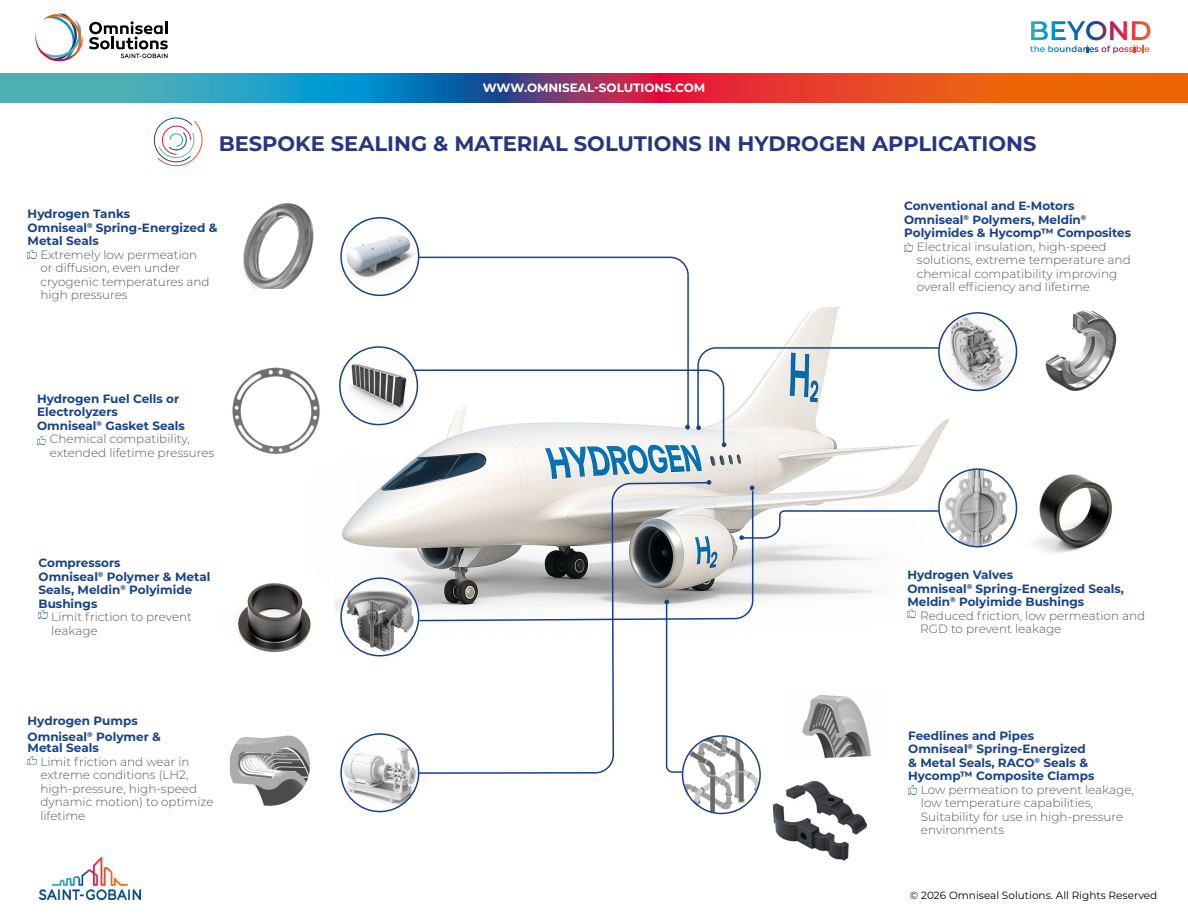
<style>
.page{position:relative;width:1188px;height:918px;background:#fff}
.page>*{position:absolute;margin:0;border:0;box-sizing:border-box;transform-origin:0 0}
.t1{font:700 21px "Montserrat";color:#283583}
.t2{font:300 12px/13.5px "Montserrat";color:#575756}
.t3{font:700 12px/13.5px "Montserrat";color:#17428b}
.t4{font:700 12px "Montserrat";color:#fff}
.t5{font:10.5px "Montserrat";color:#000}
</style>
<div class="page">
<img style="left:772px;top:780px;width:95px;height:81px">
<img style="left:40px;top:857px;width:100px;height:42px">
<img style="left:1005px;top:474px;width:107px;height:79px">
<img style="left:334px;top:306px;width:637px;height:351px">
<img style="left:939px;top:469px;width:78px;height:78px;border-radius:39px">
<div style="left:938px;top:468px;width:79px;height:79px;border:2px solid #17428b;border-radius:50%"></div>
<img style="left:945px;top:313px;width:66px;height:77px">
<div style="left:938px;top:312px;width:79px;height:79px;border:2px solid #17428b;border-radius:50%"></div>
<img style="left:341px;top:734px;width:78px;height:78px;border-radius:39px">
<div style="left:340px;top:733px;width:79px;height:79px;border:2px solid #17428b;border-radius:50%"></div>
<img style="left:341px;top:587px;width:76px;height:69px">
<div style="left:340px;top:577px;width:79px;height:79px;border:2px solid #17428b;border-radius:50%"></div>
<img style="left:340px;top:347px;width:72px;height:74px">
<div style="left:339px;top:346px;width:79px;height:79px;border:2px solid #17428b;border-radius:50%"></div>
<img style="left:683px;top:736px;width:77px;height:78px;border-radius:39px">
<div style="left:682px;top:735px;width:79px;height:79px;border:2px solid #17428b;border-radius:50%"></div>
<svg style="left:417px;top:256px;width:273px;height:90px"></svg>
<svg style="left:710px;top:489px;width:44px;height:133px"></svg>
<svg style="left:417px;top:481px;width:293px;height:332px"></svg>
<img style="left:341px;top:218px;width:78px;height:74px">
<div style="left:340px;top:217px;width:79px;height:79px;border:2px solid #17428b;border-radius:50%"></div>
<img style="left:243px;top:203px;width:71px;height:86px">
<img style="left:229px;top:725px;width:81px;height:81px;border-radius:40px">
<img style="left:1045px;top:310px;width:72px;height:81px">
<svg style="left:0;top:73px;width:1188px;height:29px;background:#8a6869"></svg>
<svg style="left:89px;top:21px;width:79px;height:37px"></svg>
<svg style="left:35px;top:14px;width:48px;height:47px"></svg>
<img style="left:1030px;top:21px;width:120px;height:33px">
<svg style="left:153px;top:117px;width:50px;height:50px"></svg>
<svg style="left:707px;top:480px;width:4px;height:5px"></svg>
<svg style="left:750px;top:486px;width:5px;height:4px"></svg>
<svg style="left:664px;top:600px;width:20px;height:174px"></svg>
<svg style="left:412px;top:346px;width:528px;height:102px"></svg>
<svg style="left:739px;top:509px;width:201px;height:31px"></svg>
<svg style="left:904px;top:243px;width:9px;height:9px"></svg>
<svg style="left:28px;top:250px;width:8px;height:9px"></svg>
<svg style="left:37px;top:437px;width:8px;height:8px"></svg>
<svg style="left:39px;top:610px;width:8px;height:9px"></svg>
<svg style="left:28px;top:757px;width:8px;height:8px"></svg>
<svg style="left:907px;top:609px;width:9px;height:9px"></svg>
<svg style="left:908px;top:786px;width:9px;height:8px"></svg>
<img style="left:232px;top:367px;width:88px;height:87px">
<img style="left:802px;top:695px;width:69px;height:63px">
<img style="left:237px;top:583px;width:74px;height:69px">
<p class="t4" style="left:483px;top:79px;width:224px">WWW.OMNISEAL-SOLUTIONS.COM</p>
<h1 class="t1" style="left:219px;top:128px;width:819px">BESPOKE SEALING &amp; MATERIAL SOLUTIONS IN HYDROGEN APPLICATIONS</h1>
<p class="t3" style="left:28px;top:207px;width:191px">Hydrogen Tanks<br>Omniseal<sup>®</sup> Spring-Energized &amp;<br>Metal Seals</p>
<p class="t2" style="left:40px;top:248px;width:171px">Extremely low permeation or diffusion, even under cryogenic temperatures and high pressures</p>
<p class="t3" style="left:37px;top:391px;width:144px">Hydrogen Fuel Cells or</p>
<p class="t3" style="left:37px;top:405px;width:82px">Electrolyzers</p>
<p class="t3" style="left:37px;top:418px;width:149px">Omniseal<sup>®</sup> Gasket Seals</p>
<p class="t2" style="left:50px;top:432px;width:141px">Chemical compatibility,</p>
<p class="t2" style="left:50px;top:446px;width:166px">extended lifetime pressures</p>
<p class="t3" style="left:39px;top:556px;width:173px">Compressors<br>Omniseal<sup>®</sup> Polymer &amp; Metal<br>Seals, Meldin<sup>®</sup> Polyimide<br>Bushings</p>
<p class="t2" style="left:51px;top:610px;width:142px">Limit friction to prevent leakage</p>
<p class="t3" style="left:28px;top:713px;width:135px;line-height:15.5px">Hydrogen Pumps<br>Omniseal<sup>®</sup> Polymer &amp;</p>
<p class="t3" style="left:28px;top:741px;width:73px">Metal Seals</p>
<p class="t2" style="left:40px;top:755px;width:175px">Limit friction and wear in extreme conditions (LH2, high-pressure, high-speed dynamic motion) to optimize lifetime</p>
<p class="t3" style="left:904px;top:199px;width:229px">Conventional and E-Motors<br>Omniseal<sup>®</sup> Polymers, Meldin<sup>®<br></sup>Polyimides &amp; Hycomp™ Composites</p>
<p class="t2" style="left:917px;top:240px;width:215px">Electrical insulation, high-speed solutions, extreme temperature and chemical compatibility improving overall efficiency and lifetime</p>
<p class="t3" style="left:907px;top:568px;width:218px">Hydrogen Valves<br>Omniseal<sup>®</sup> Spring-Energized Seals,<br>Meldin<sup>®</sup> Polyimide Bushings</p>
<p class="t2" style="left:920px;top:609px;width:227px">Reduced friction, low permeation and<br>RGD to prevent leakage</p>
<p class="t3" style="left:908px;top:728px;width:188px">Feedlines and Pipes<br>Omniseal<sup>®</sup> Spring-Energized &amp; Metal Seals, RACO<sup>®</sup> Seals &amp;<br>Hycomp™ Composite Clamps</p>
<p class="t2" style="left:921px;top:783px;width:215px">Low permeation to prevent leakage, low temperature capabilities,<br>Suitability for use in high-pressure environments</p>
<p class="t5" style="left:910px;top:889px;width:249px">© 2026 Omniseal Solutions. All Rights Reserved</p>
</div>
